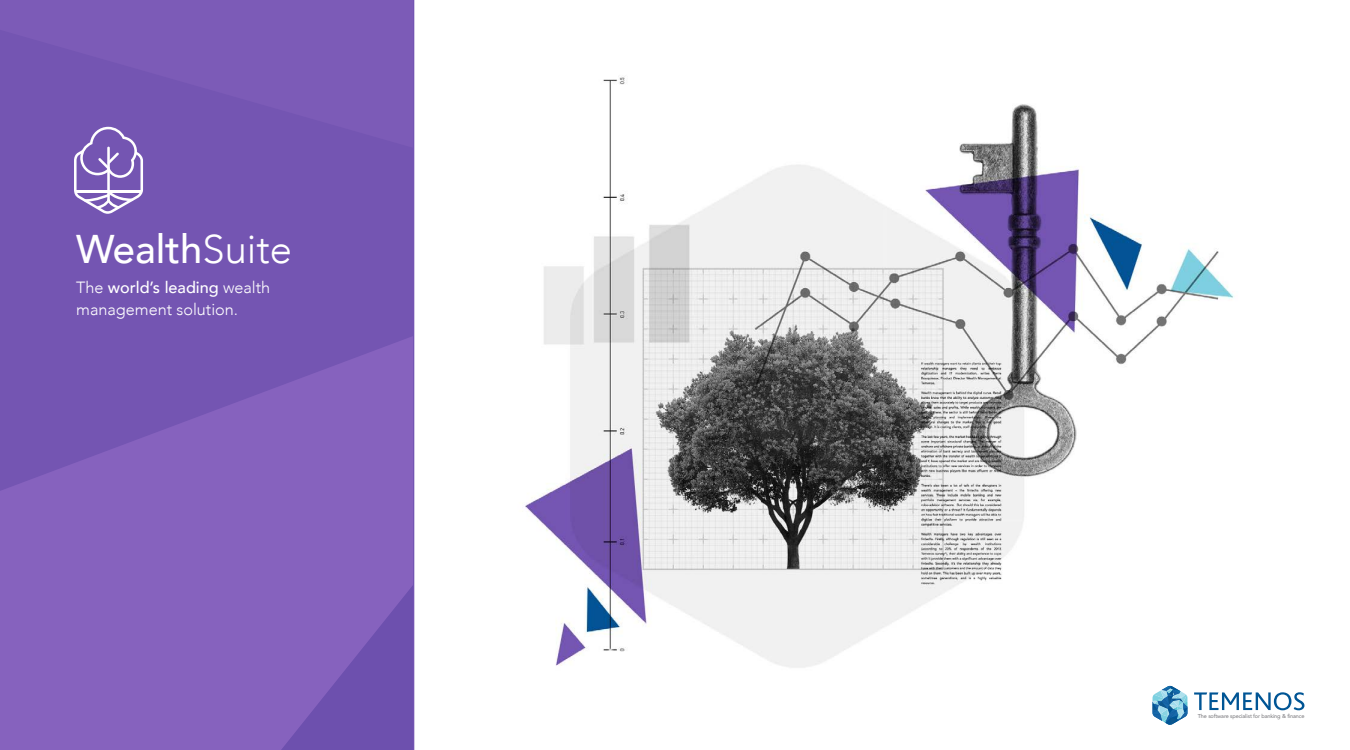
<style>
.page{position:relative;width:1350px;height:750px;background:#fff}
.page>*{position:absolute;margin:0;border:0;box-sizing:border-box;transform-origin:0 0}
.t1{font:500 40px "Avenir";color:#fff}
.t2{font:300 16.25px/22px "Avenir";color:#fff}
.t3{font:5.5px "Avenir";letter-spacing:-.02em;color:#717074}
.s1{font-weight:300}
.s2{font-weight:500}
</style>
<div class="page">
<svg style="left:0;top:0;width:414px;height:750px;background:#7c5bb7"></svg>
<svg style="left:1194px;top:692px;width:110px;height:18px"></svg>
<svg style="left:1153px;top:686px;width:34px;height:39px"></svg>
<img style="left:525px;top:77px;width:709px;height:591px">
<svg style="left:74px;top:127px;width:69px;height:87px"></svg>
<h1 class="t1" style="left:76px;top:215px;width:217px">Wealth<span class="s1">Suite</span></h1>
<p class="t2" style="left:76px;top:277px;width:196px">The <span class="s2">world’s leading</span> wealth management solution.</p>
<p class="t3" style="left:1198px;top:711px;width:108px">The software specialist for banking &amp; finance</p>
</div>
